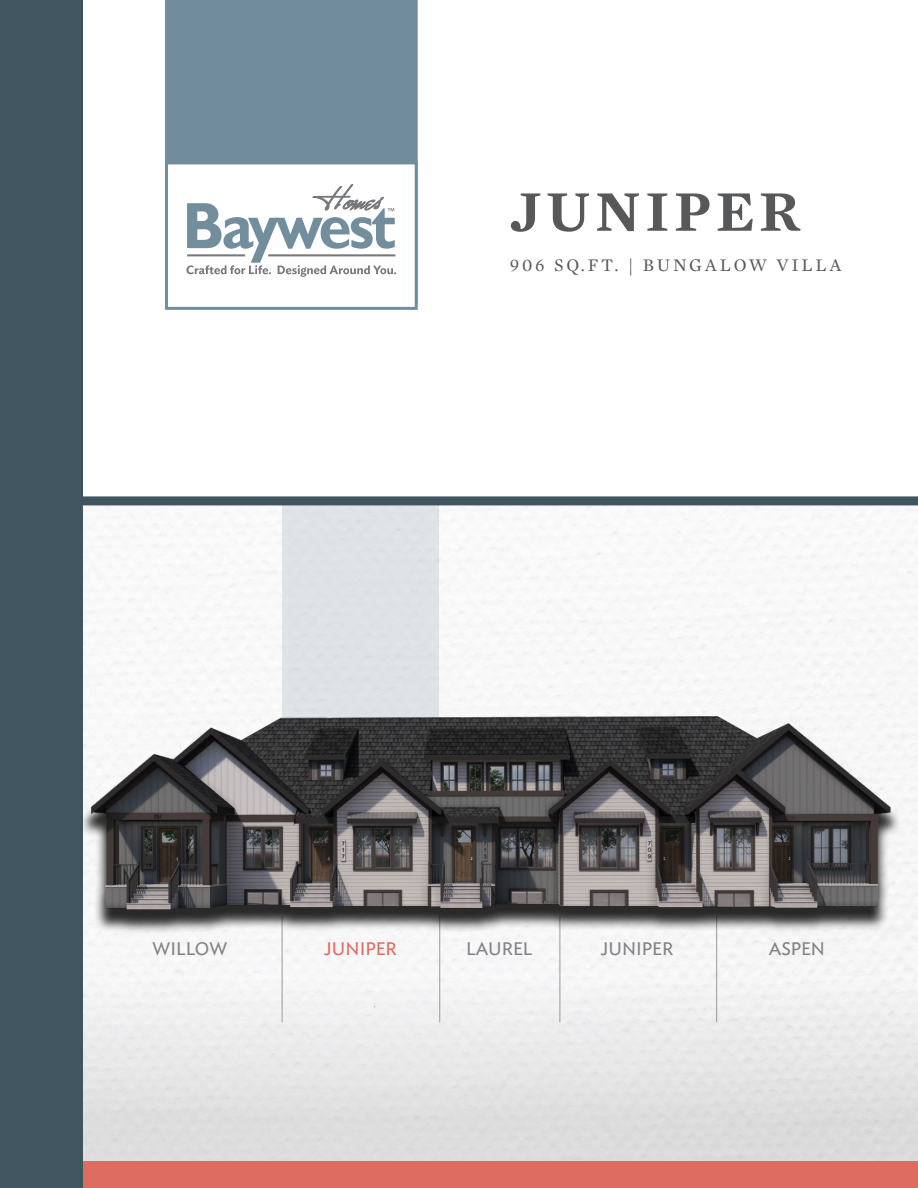
<style>
.page{position:relative;width:918px;height:1188px;background:#fff}
.page>*{position:absolute;margin:0;border:0;box-sizing:border-box;transform-origin:0 0}
.t1{font:600 58.5px "Mercury Text G1";letter-spacing:.075em;color:#57585a}
.t2{font:18px "Ideal Sans";color:#808285}
.t3{font:18px "Mercury Text G1 Roman SC";letter-spacing:.15em;color:#57585a}
.t4{font:18px "Ideal Sans";color:#dd6c60}
</style>
<div class="page">
<img style="left:82px;top:505px;width:836px;height:473px">
<div style="left:165px;top:0;width:253px;height:304px;background:#718d9d"></div>
<div style="left:166px;top:163px;width:250px;height:145px;background:#fff"></div>
<div style="left:165px;top:161px;width:253px;height:149px;border:3px solid #718d9d"></div>
<svg style="left:186px;top:184px;width:210px;height:93px"></svg>
<div style="left:282px;top:505px;width:157px;height:301px;background:#dee3e6"></div>
<div style="left:82px;top:978px;width:836px;height:210px;background:#e3e3e4"></div>
<hr style="left:282px;top:916px;width:1px;height:106px;background:#999">
<hr style="left:439px;top:916px;width:1px;height:106px;background:#999">
<hr style="left:560px;top:916px;width:1px;height:107px;background:#999">
<hr style="left:716px;top:916px;width:1px;height:106px;background:#999">
<div style="left:82px;top:496px;width:836px;height:9px;background:#40555f"></div>
<div style="left:0;top:1161px;width:918px;height:27px;background:#dd6c60"></div>
<div style="left:0;top:0;width:82px;height:1188px;background:#40555f"></div>
<img style="left:82px;top:645px;width:835px;height:365px">
<p class="t1" style="left:510px;top:176px;width:292px">JUNIPER</p>
<p class="t3" style="left:510px;top:254px;width:333px">906 SQ.FT. | BUNGALOW VILLA</p>
<p class="t2" style="left:153px;top:935px;width:76px">WILLOW</p>
<p class="t4" style="left:324px;top:935px;width:74px">JUNIPER</p>
<p class="t2" style="left:466px;top:935px;width:68px">LAUREL</p>
<p class="t2" style="left:601px;top:935px;width:74px">JUNIPER</p>
<p class="t2" style="left:769px;top:935px;width:58px">ASPEN</p>
</div>
